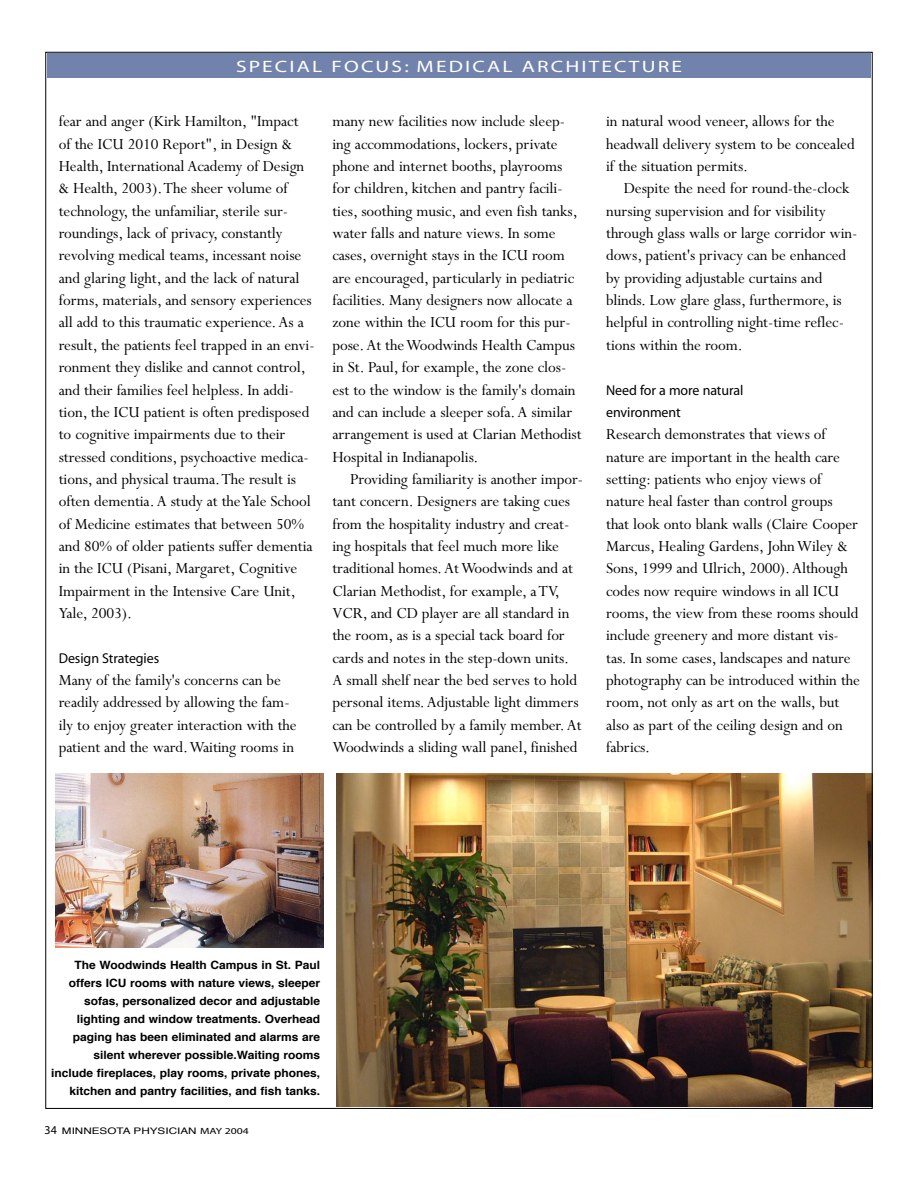
<style>
.page{position:relative;width:918px;height:1188px;background:#fff}
.page>*{position:absolute;margin:0;border:0;box-sizing:border-box;transform-origin:0 0}
.t1{font:17.25px/22.4px "Perpetua";letter-spacing:-.005em;color:#000}
.t2{font:900 16.5px "LB Helvetica";letter-spacing:.1em;color:#fff;scale:1.3 1}
.t3{font:900 14.25px/22.4px "LB Helvetica";letter-spacing:-.005em;color:#000}
.t4{font:700 11.4px/18px "Helvetica";color:#000;text-align:right;scale:1.05 1}
.t5{font:9px "Helvetica";color:#000;scale:1.3 1}
.s1{font-family:"LB Helvetica";font-weight:900;font-size:12px}
.s2{font-family:"LB Helvetica";font-weight:900}
</style>
<div class="page">
<div style="left:47px;top:54px;width:824px;height:24px;background:#7182ac"></div>
<img style="left:56px;top:773px;width:267px;height:174px">
<img style="left:336px;top:773px;width:534px;height:334px">
<p class="t2" style="left:236px;top:59px;width:345px">SPECIAL FOCUS: MEDICAL ARCHITECTURE</p>
<p class="t1" style="left:59px;top:111px;width:257px">fear and anger (Kirk Hamilton, "Impact of the ICU 2010 Report", in Design &amp; Health, International Academy of Design &amp; Health, 2003). The sheer volume of technology, the unfamiliar, sterile sur&shy;roundings, lack of privacy, constantly revolving medical teams, incessant noise and glaring light, and the lack of natural forms, materials, and sensory experiences all add to this traumatic experience. As a result, the patients feel trapped in an envi&shy;ronment they dislike and cannot control, and their families feel helpless. In addi&shy;tion, the ICU patient is often predisposed to cognitive impairments due to their stressed conditions, psychoactive medica&shy;tions, and physical trauma. The result is often dementia. A study at the Yale School of Medicine estimates that between 50% and 80% of older patients suffer dementia in the ICU (Pisani, Margaret, Cognitive Impairment in the Intensive Care Unit, Yale, 2003).</p>
<p class="t3" style="left:59px;top:647px;width:102px">Design Strategies</p>
<p class="t1" style="left:59px;top:670px;width:239px">Many of the family's concerns can be readily addressed by allowing the fam&shy;ily to enjoy greater interaction with the patient and the ward. Waiting rooms in</p>
<p class="t1" style="left:332px;top:111px;width:251px">many new facilities now include sleep&shy;ing accommodations, lockers, private phone and internet booths, playrooms for children, kitchen and pantry facili&shy;ties, soothing music, and even fish tanks, water falls and nature views. In some cases, overnight stays in the ICU room are encouraged, particularly in pediatric facilities. Many designers now allocate a zone within the ICU room for this pur&shy;pose. At the Woodwinds Health Campus in St. Paul, for example, the zone clos&shy;est to the window is the family's domain and can include a sleeper sofa. A similar arrangement is used at Clarian Methodist Hospital in Indianapolis.</p>
<p class="t1" style="left:332px;top:468px;width:252px;text-indent:18px">Providing familiarity is another impor&shy;tant concern. Designers are taking cues from the hospitality industry and creat&shy;ing hospitals that feel much more like traditional homes. At Woodwinds and at Clarian Methodist, for example, a TV, VCR, and CD player are all standard in the room, as is a special tack board for cards and notes in the step-down units.<br>A small shelf near the bed serves to hold personal items. Adjustable light dimmers can be controlled by a family member. At Woodwinds a sliding wall panel, finished</p>
<p class="t1" style="left:606px;top:111px;width:250px">in natural wood veneer, allows for the headwall delivery system to be concealed if the situation permits.</p>
<p class="t1" style="left:606px;top:178px;width:253px;text-indent:18px">Despite the need for round-the-clock nursing supervision and for visibility through glass walls or large corridor win&shy;dows, patient's privacy can be enhanced by providing adjustable curtains and blinds. Low glare glass, furthermore, is helpful in controlling night-time reflec&shy;tions within the room.</p>
<p class="t3" style="left:606px;top:379px;width:139px">Need for a more natural environment</p>
<p class="t1" style="left:606px;top:424px;width:255px">Research demonstrates that views of nature are important in the health care setting: patients who enjoy views of nature heal faster than control groups that look onto blank walls (Claire Cooper Marcus, Healing Gardens, John Wiley &amp; Sons, 1999 and Ulrich, 2000). Although codes now require windows in all ICU rooms, the view from these rooms should include greenery and more distant vis&shy;tas. In some cases, landscapes and nature photography can be introduced within the room, not only as art on the walls, but also as part of the ceiling design and on fabrics.</p>
<p class="t4" style="left:51px;top:955px;width:258px">The Woodwinds Health Campus in St. Paul offers ICU rooms with nature views, sleeper sofas, personalized decor and adjustable lighting and window treatments. Overhead paging has been eliminated and alarms are silent wherever possible.Waiting rooms include fireplaces, play rooms, private phones, kitchen and pantry facilities, and fish tanks.</p>
<p class="t5" style="left:45px;top:1123px;width:159px"><span class="s1">34</span> MINNESOTA PHYSICIAN <span class="s2">MAY 2004</span></p>
</div>
